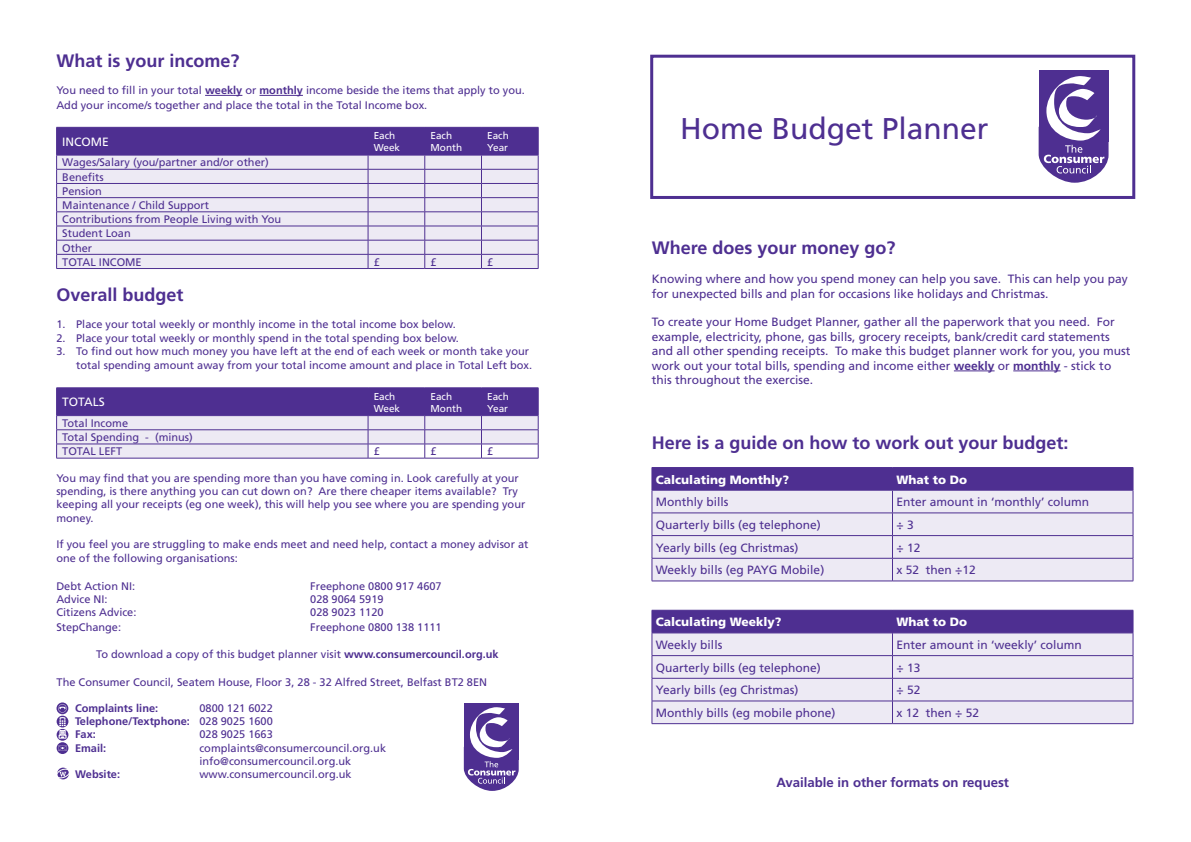
<style>
.page{position:relative;width:1191px;height:842px;background:#fff}
.page>*{position:absolute;margin:0;border:0;box-sizing:border-box;transform-origin:0 0}
.t1{font:30px "Frutiger";color:#4e2f91}
.t2{font:700 18px "Frutiger";color:#4e2f91}
.t3{font:700 13.2px "Frutiger";color:#4e2f91}
.t4{font:12px/14.4px "Frutiger";color:#4e2f91}
.t5{font:900 12px "Frutiger";color:#fff}
.t6{font:12px "Frutiger";color:#fff}
.t7{font:11px/14.2px "Frutiger";color:#4e2f91}
.t8{font:700 11px/13.2px "Frutiger";color:#4e2f91;text-align:justify}
.t9{font:10px/12px "Frutiger";color:#fff}
.s1{font-weight:700}
.s2{font-weight:400}
</style>
<div class="page">
<svg style="left:57px;top:702px;width:11px;height:12px"></svg>
<svg style="left:57px;top:742px;width:11px;height:12px"></svg>
<svg style="left:59px;top:745px;width:7px;height:6px"></svg>
<div style="left:57px;top:716px;width:11px;height:11px;background:#4e2f91;border-radius:50%"></div>
<svg style="left:57px;top:729px;width:11px;height:12px"></svg>
<svg style="left:58px;top:704px;width:9px;height:35px"></svg>
<svg style="left:57px;top:768px;width:12px;height:11px"></svg>
<hr style="left:954px;top:371px;width:40px;height:1px;background:#4e2f91">
<hr style="left:1013px;top:371px;width:47px;height:1px;background:#4e2f91">
<hr style="left:651px;top:581px;width:241px;height:1px;background:#4e2f91">
<svg style="left:651px;top:467px;width:482px;height:114px;background:#c6bcdb"></svg>
<hr style="left:892px;top:581px;width:241px;height:1px;background:#4e2f91">
<svg style="left:651px;top:610px;width:482px;height:113px;background:#c7bddc"></svg>
<hr style="left:651px;top:723px;width:241px;height:1px;background:#4e2f91">
<hr style="left:892px;top:723px;width:241px;height:1px;background:#4e2f91">
<div style="left:650px;top:55px;width:485px;height:144px;border:3px solid #4e2f91"></div>
<div style="left:1038px;top:71px;width:70px;height:71px;background:#4e2f91"></div>
<svg style="left:1038px;top:76px;width:70px;height:107px"></svg>
<div style="left:464px;top:703px;width:55px;height:56px;background:#4e2f91"></div>
<svg style="left:464px;top:707px;width:55px;height:84px"></svg>
<hr style="left:205px;top:95px;width:37px;height:1px;background:#4e2f91">
<hr style="left:259px;top:95px;width:44px;height:1px;background:#4e2f91">
<svg style="left:56px;top:127px;width:483px;height:141px;background:#c3b9da"></svg>
<hr style="left:56px;top:268px;width:312px;height:1px;background:#4e2f91">
<hr style="left:368px;top:268px;width:57px;height:1px;background:#4e2f91">
<hr style="left:425px;top:268px;width:56px;height:1px;background:#4e2f91">
<hr style="left:481px;top:268px;width:57px;height:1px;background:#4e2f91">
<svg style="left:56px;top:388px;width:483px;height:70px;background:#a899c9"></svg>
<hr style="left:56px;top:458px;width:312px;height:1px;background:#4e2f91">
<hr style="left:368px;top:458px;width:57px;height:1px;background:#4e2f91">
<hr style="left:425px;top:458px;width:56px;height:1px;background:#4e2f91">
<hr style="left:481px;top:458px;width:57px;height:1px;background:#4e2f91">
<h2 class="t2" style="left:56px;top:50px;width:185px">What is your income?</h2>
<p class="t7" style="left:56px;top:83px;width:470px">You need to fill in your total <span class="s1">weekly</span> or <span class="s1">monthly</span> income beside the items that apply to you.<br>Add your income/s together and place the total in the Total Income box.</p>
<p class="t6" style="left:62px;top:135px;width:48px">INCOME</p>
<p class="t9" style="left:374px;top:130px;width:28px">Each<br>Week</p>
<p class="t9" style="left:430px;top:130px;width:33px">Each<br>Month</p>
<p class="t9" style="left:487px;top:130px;width:23px">Each<br>Year</p>
<p class="t7" style="left:62px;top:155px;width:220px">Wages/Salary (you/partner and/or other)<br>Benefits<br>Pension<br>Maintenance / Child Support<br>Contributions from People Living with You<br>Student Loan<br>Other<br>TOTAL INCOME</p>
<p class="t7" style="left:374px;top:255px;width:8px">£</p>
<p class="t7" style="left:430px;top:255px;width:8px">£</p>
<p class="t7" style="left:487px;top:255px;width:8px">£</p>
<h2 class="t2" style="left:56px;top:284px;width:129px">Overall budget</h2>
<p class="t7" style="left:56px;top:317px;width:401px">1. Place your total weekly or monthly income in the total income box below.</p>
<p class="t7" style="left:56px;top:331px;width:404px">2. Place your total weekly or monthly spend in the total spending box below.</p>
<p class="t7" style="left:56px;top:344px;width:477px;text-align:right">3. To find out how much money you have left at the end of each week or month take your total spending amount away from your total income amount and place in Total Left box.</p>
<p class="t6" style="left:62px;top:395px;width:44px">TOTALS</p>
<p class="t9" style="left:374px;top:390px;width:28px">Each<br>Week</p>
<p class="t9" style="left:430px;top:390px;width:33px">Each<br>Month</p>
<p class="t9" style="left:487px;top:390px;width:23px">Each<br>Year</p>
<p class="t7" style="left:62px;top:416px;width:132px">Total Income<br>Total Spending - (minus)<br>TOTAL LEFT</p>
<p class="t7" style="left:374px;top:444px;width:8px">£</p>
<p class="t7" style="left:430px;top:444px;width:8px">£</p>
<p class="t7" style="left:487px;top:444px;width:8px">£</p>
<p class="t7" style="left:56px;top:471px;width:470px;line-height:13.2px">You may find that you are spending more than you have coming in. Look carefully at your spending, is there anything you can cut down on? Are there cheaper items available? Try keeping all your receipts (eg one week), this will help you see where you are spending your money.</p>
<p class="t7" style="left:56px;top:537px;width:473px">If you feel you are struggling to make ends meet and need help, contact a money advisor at one of the following organisations:</p>
<p class="t7" style="left:56px;top:579px;width:80px">Debt Action NI:</p>
<p class="t7" style="left:310px;top:579px;width:133px">Freephone 0800 917 4607</p>
<p class="t7" style="left:56px;top:592px;width:53px">Advice NI:</p>
<p class="t7" style="left:310px;top:592px;width:75px">028 9064 5919</p>
<p class="t7" style="left:56px;top:605px;width:82px">Citizens Advice:</p>
<p class="t7" style="left:310px;top:605px;width:75px">028 9023 1120</p>
<p class="t7" style="left:56px;top:620px;width:66px">StepChange:</p>
<p class="t7" style="left:310px;top:620px;width:133px">Freephone 0800 138 1111</p>
<p class="t7" style="left:96px;top:647px;width:404px">To download a copy of this budget planner visit <span class="s1">www.consumercouncil.org.uk</span></p>
<p class="t7" style="left:57px;top:675px;width:432px">The Consumer Council, Seatem House, Floor 3, 28 - 32 Alfred Street, Belfast BT2 8EN</p>
<p class="t8" style="left:75px;top:701px;width:85px">Complaints line:</p>
<p class="t8" style="left:75px;top:701px;width:199px;text-indent:124px"><span class="s2">0800 121 6022<br></span>Telephone/Textphone: <span class="s2">028 9025 1600<br></span>Fax:</p>
<p class="t7" style="left:199px;top:727px;width:75px">028 9025 1663</p>
<p class="t8" style="left:75px;top:741px;width:33px">Email:</p>
<p class="t7" style="left:199px;top:741px;width:188px;line-height:13.2px">complaints@consumercouncil.org.uk info@consumercouncil.org.uk</p>
<p class="t8" style="left:75px;top:767px;width:47px">Website:</p>
<p class="t7" style="left:199px;top:767px;width:154px">www.consumercouncil.org.uk</p>
<h1 class="t1" style="left:680px;top:111px;width:310px">Home Budget Planner</h1>
<h2 class="t2" style="left:651px;top:238px;width:245px">Where does your money go?</h2>
<p class="t4" style="left:651px;top:272px;width:478px">Knowing where and how you spend money can help you save. This can help you pay for unexpected bills and plan for occasions like holidays and Christmas.</p>
<p class="t4" style="left:651px;top:315px;width:480px">To create your Home Budget Planner, gather all the paperwork that you need. For example, electricity, phone, gas bills, grocery receipts, bank/credit card statements and all other spending receipts. To make this budget planner work for you, you must work out your total bills, spending and income either <span class="s1">weekly</span> or <span class="s1">monthly</span> - stick to this throughout the exercise.</p>
<h2 class="t2" style="left:651px;top:432px;width:418px">Here is a guide on how to work out your budget:</h2>
<p class="t5" style="left:656px;top:472px;width:135px">Calculating Monthly?</p>
<p class="t5" style="left:896px;top:472px;width:72px">What to Do</p>
<p class="t4" style="left:656px;top:495px;width:74px">Monthly bills</p>
<p class="t4" style="left:896px;top:495px;width:194px">Enter amount in ‘monthly’ column</p>
<p class="t4" style="left:656px;top:517px;width:166px">Quarterly bills (eg telephone)</p>
<p class="t4" style="left:896px;top:517px;width:19px">÷ 3</p>
<p class="t4" style="left:656px;top:540px;width:144px">Yearly bills (eg Christmas)</p>
<p class="t4" style="left:896px;top:540px;width:25px">÷ 12</p>
<p class="t4" style="left:656px;top:563px;width:170px">Weekly bills (eg PAYG Mobile)</p>
<p class="t4" style="left:896px;top:563px;width:81px">x 52 then ÷12</p>
<p class="t5" style="left:656px;top:615px;width:127px">Calculating Weekly?</p>
<p class="t5" style="left:896px;top:615px;width:72px">What to Do</p>
<p class="t4" style="left:656px;top:637px;width:68px">Weekly bills</p>
<p class="t4" style="left:896px;top:637px;width:187px">Enter amount in ‘weekly’ column</p>
<p class="t4" style="left:656px;top:660px;width:166px">Quarterly bills (eg telephone)</p>
<p class="t4" style="left:896px;top:660px;width:25px">÷ 13</p>
<p class="t4" style="left:656px;top:683px;width:144px">Yearly bills (eg Christmas)</p>
<p class="t4" style="left:896px;top:683px;width:25px">÷ 52</p>
<p class="t4" style="left:656px;top:705px;width:181px">Monthly bills (eg mobile phone)</p>
<p class="t4" style="left:896px;top:705px;width:84px">x 12 then ÷ 52</p>
<p class="t3" style="left:776px;top:774px;width:234px">Available in other formats on request</p>
</div>
